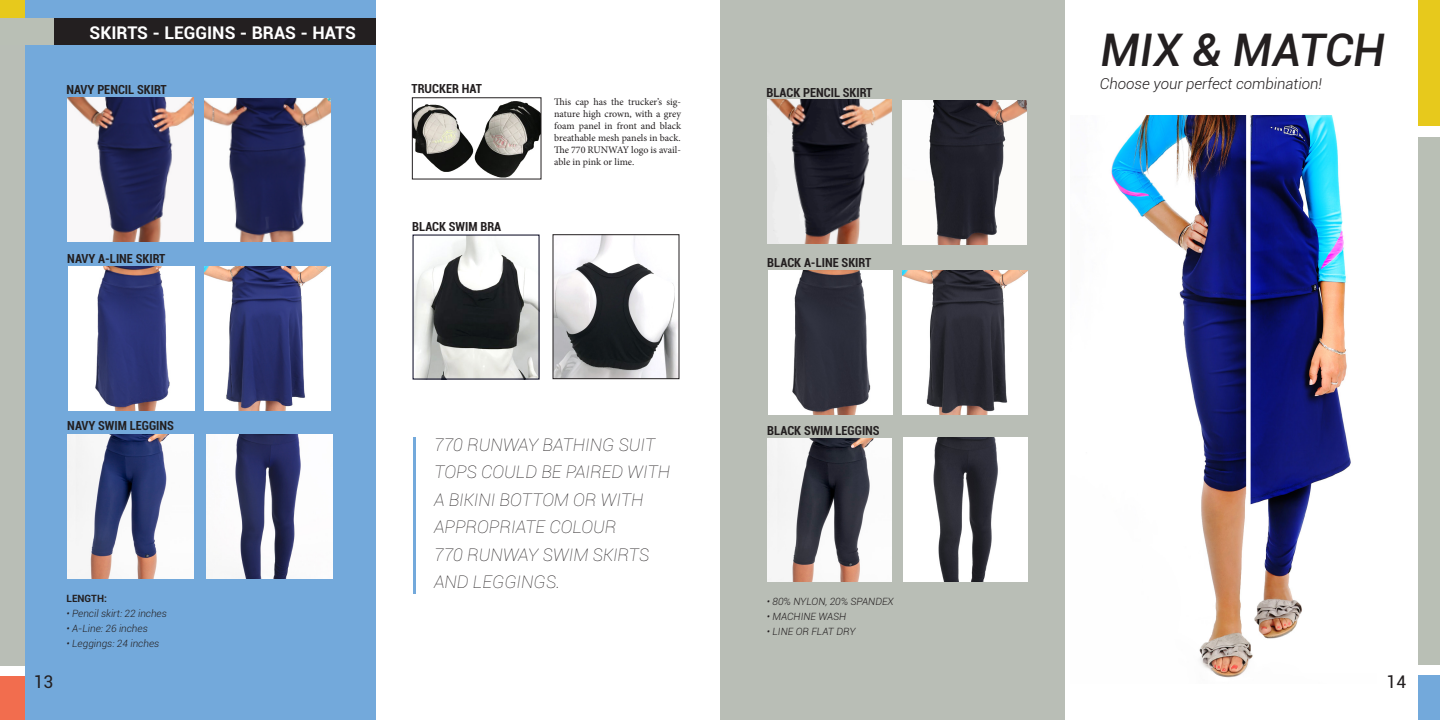
<style>
.page{position:relative;width:1440px;height:720px;background:#fff}
.page>*{position:absolute;margin:0;border:0;box-sizing:border-box;transform-origin:0 0}
.t1{font:italic 500 45px "Roboto";color:#231f20}
.t2{font:italic 100 17.5px/27.5px "Roboto";color:#231f20}
.t3{font:700 17.5px "Roboto";color:#fff}
.t4{font:17.5px "Roboto";color:#231f20}
.t5{font:italic 300 15px "Roboto";color:#231f20}
.t6{font:700 condensed 12.5px "Roboto";color:#231f20}
.t7{font:10px/12px "Minion Pro";letter-spacing:-.005em;color:#231f20;text-align:justify}
.t8{font:italic 300 10px "Roboto";color:#231f20}
.t9{font:700 10px "Roboto";color:#231f20}
</style>
<div class="page">
<div style="left:1418px;top:0;width:22px;height:126px;background:#e7c91c"></div>
<div style="left:0;top:40px;width:26px;height:626px;background:#b9beb6"></div>
<div style="left:0;top:676px;width:26px;height:44px;background:#f26d4e"></div>
<div style="left:1418px;top:137px;width:22px;height:527px;background:#b9bfb5"></div>
<div style="left:1418px;top:675px;width:22px;height:45px;background:#73a9db"></div>
<div style="left:0;top:0;width:55px;height:19px;background:#e7c91c"></div>
<div style="left:25px;top:0;width:351px;height:720px;background:#73a9db"></div>
<img style="left:205px;top:267px;width:126px;height:144px">
<img style="left:67px;top:434px;width:126px;height:144px">
<img style="left:204px;top:98px;width:126px;height:144px">
<img style="left:67px;top:98px;width:126px;height:144px">
<img style="left:68px;top:267px;width:126px;height:144px">
<img style="left:206px;top:434px;width:126px;height:144px">
<div style="left:720px;top:0;width:344px;height:720px;background:#b9beb6"></div>
<img style="left:767px;top:439px;width:125px;height:143px">
<img style="left:768px;top:270px;width:124px;height:144px">
<img style="left:903px;top:270px;width:124px;height:144px">
<img style="left:902px;top:100px;width:125px;height:144px">
<img style="left:767px;top:100px;width:125px;height:144px">
<img style="left:903px;top:438px;width:125px;height:144px">
<div style="left:0;top:19px;width:92px;height:26px;background:#b9bfb5"></div>
<div style="left:55px;top:19px;width:321px;height:26px;background:#231f20"></div>
<img style="left:1111px;top:115px;width:240px;height:563px">
<img style="left:414px;top:101px;width:125px;height:76px">
<div style="left:412px;top:98px;width:129px;height:81px;border:1px solid #231f20"></div>
<img style="left:415px;top:237px;width:122px;height:140px">
<img style="left:555px;top:237px;width:122px;height:140px">
<hr style="left:413px;top:437px;width:3px;height:157px;background:#73a9db">
<p class="t3" style="left:90px;top:20px;width:268px">SKIRTS - LEGGINS - BRAS - HATS</p>
<p class="t6" style="left:66px;top:81px;width:102px">NAVY PENCIL SKIRT</p>
<p class="t6" style="left:67px;top:250px;width:100px">NAVY A-LINE SKIRT</p>
<p class="t6" style="left:412px;top:80px;width:72px">TRUCKER HAT</p>
<p class="t6" style="left:412px;top:218px;width:91px">BLACK SWIM BRA</p>
<p class="t7" style="left:554px;top:96px;width:128px">This cap has the trucker’s sig&shy;nature high crown, with a grey foam panel in front and black breathable mesh panels in back.</p>
<p class="t7" style="left:554px;top:144px;width:128px">The 770 RUNWAY logo is avail&shy;able in pink or lime.</p>
<p class="t6" style="left:67px;top:417px;width:108px">NAVY SWIM LEGGINS</p>
<p class="t4" style="left:34px;top:670px;width:21px">13</p>
<p class="t9" style="left:66px;top:591px;width:42px">LENGTH:</p>
<p class="t8" style="left:66px;top:606px;width:102px">• Pencil skirt: 22 inches</p>
<p class="t8" style="left:66px;top:621px;width:83px">• A-Line: 26 inches</p>
<p class="t8" style="left:66px;top:636px;width:94px">• Leggings: 24 inches</p>
<p class="t2" style="left:434px;top:430px;width:238px">770 RUNWAY BATHING SUIT<br>TOPS COULD BE PAIRED WITH<br>A BIKINI BOTTOM OR WITH<br>APPROPRIATE COLOUR<br>770 RUNWAY SWIM SKIRTS<br>AND LEGGINGS.</p>
<p class="t6" style="left:766px;top:83px;width:108px">BLACK PENCIL SKIRT</p>
<p class="t6" style="left:767px;top:254px;width:105px">BLACK A-LINE SKIRT</p>
<p class="t6" style="left:767px;top:422px;width:114px">BLACK SWIM LEGGINS</p>
<p class="t8" style="left:767px;top:594px;width:128px">• 80% NYLON, 20% SPANDEX</p>
<p class="t8" style="left:767px;top:609px;width:81px">• MACHINE WASH</p>
<p class="t8" style="left:767px;top:624px;width:90px">• LINE OR FLAT DRY</p>
<p class="t1" style="left:1101px;top:18px;width:286px">MIX &amp; MATCH</p>
<p class="t5" style="left:1100px;top:73px;width:224px">Choose your perfect combination!</p>
<p class="t4" style="left:1387px;top:670px;width:21px">14</p>
</div>
